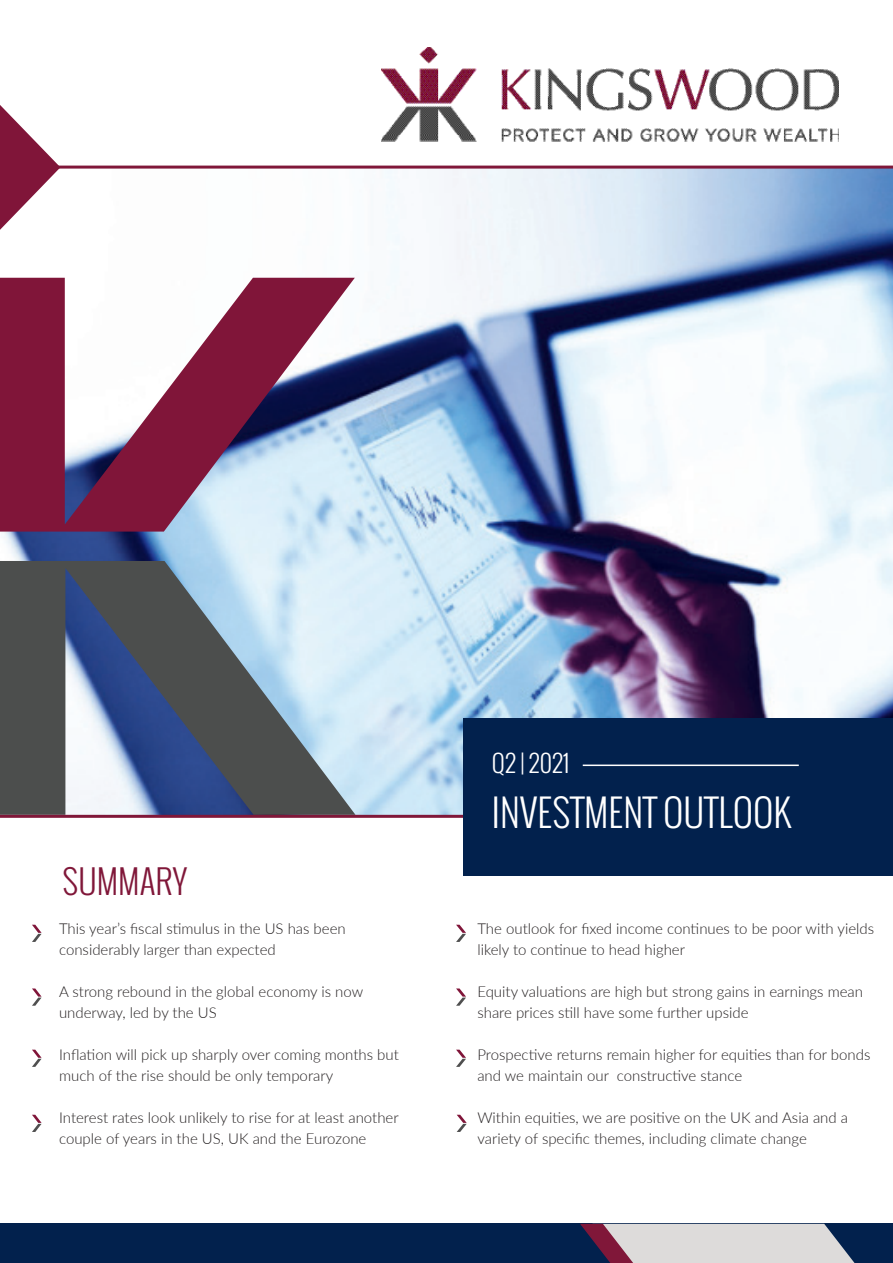
<style>
.page{position:relative;width:893px;height:1263px;background:#fff}
.page>*{position:absolute;margin:0;border:0;box-sizing:border-box;transform-origin:0 0}
.Page_Header_-_Blue{font:300 37.5px "Oswald";color:#fff}
.Section_Header_Title{font:300 33px "Oswald";color:#801739}
.t1{font:300 24px "Oswald";color:#fff}
.Paragraph_Style_1{font:300 15px/21px "Lato";color:#231f20}
</style>
<div class="page">
<img style="left:0;top:169px;width:893px;height:646px">
<hr style="left:0;top:166px;width:893px;height:3px;background:#801739">
<svg style="left:0;top:105px;width:60px;height:125px"></svg>
<svg style="left:0;top:278px;width:355px;height:254px"></svg>
<svg style="left:0;top:561px;width:355px;height:254px;background:#758393"></svg>
<img style="left:382px;top:47px;width:457px;height:94px">
<hr style="left:0;top:815px;width:893px;height:3px;background:#801739">
<div style="left:463px;top:719px;width:430px;height:157px;background:#02214d"></div>
<hr style="left:583px;top:764px;width:216px;height:2px;background:#fff">
<div style="left:0;top:1224px;width:893px;height:39px;background:#02214d"></div>
<svg style="left:578px;top:1223px;width:276px;height:40px;background:#b8b2ba"></svg>
<svg style="left:32px;top:925px;width:10px;height:17px"></svg>
<svg style="left:32px;top:988px;width:10px;height:18px"></svg>
<svg style="left:456px;top:925px;width:10px;height:17px"></svg>
<svg style="left:32px;top:1050px;width:10px;height:17px"></svg>
<svg style="left:456px;top:988px;width:10px;height:18px"></svg>
<svg style="left:32px;top:1115px;width:10px;height:17px"></svg>
<svg style="left:456px;top:1050px;width:10px;height:17px"></svg>
<svg style="left:457px;top:1115px;width:10px;height:17px"></svg>
<p class="Section_Header_Title" style="left:63px;top:858px;width:126px">SUMMARY</p>
<p class="Paragraph_Style_1" style="left:59px;top:918px;width:288px">This year’s fiscal stimulus in the US has been considerably larger than expected</p>
<p class="Paragraph_Style_1" style="left:59px;top:981px;width:306px">A strong rebound in the global economy is now underway, led by the US</p>
<p class="Paragraph_Style_1" style="left:59px;top:1044px;width:341px">Inflation will pick up sharply over coming months but much of the rise should be only temporary</p>
<p class="Paragraph_Style_1" style="left:59px;top:1107px;width:341px">Interest rates look unlikely to rise for at least another couple of years in the US, UK and the Eurozone</p>
<p class="t1" style="left:492px;top:747px;width:79px">Q2 | 2021</p>
<p class="Page_Header_-_Blue" style="left:492px;top:787px;width:302px">INVESTMENT OUTLOOK</p>
<p class="Paragraph_Style_1" style="left:477px;top:918px;width:398px">The outlook for fixed income continues to be poor with yields likely to continue to head higher</p>
<p class="Paragraph_Style_1" style="left:477px;top:981px;width:387px">Equity valuations are high but strong gains in earnings mean share prices still have some further upside</p>
<p class="Paragraph_Style_1" style="left:477px;top:1044px;width:395px">Prospective returns remain higher for equities than for bonds and we maintain our constructive stance</p>
<p class="Paragraph_Style_1" style="left:477px;top:1107px;width:372px">Within equities, we are positive on the UK and Asia and a variety of specific themes, including climate change</p>
</div>
